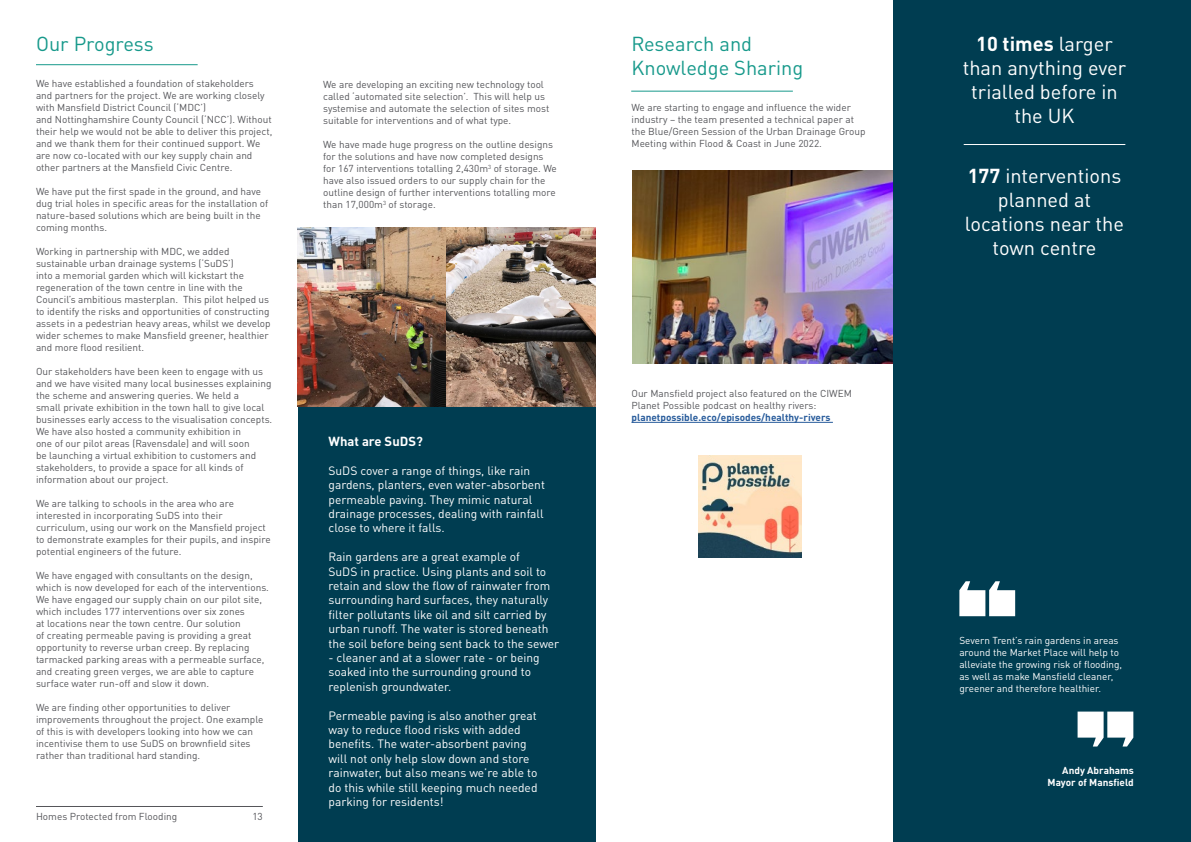
<style>
.page{position:relative;width:1191px;height:842px;background:#fff}
.page>*{position:absolute;margin:0;border:0;box-sizing:border-box;transform-origin:0 0}
.t1{font:20px/24px "DINOT";color:#fff;text-align:center}
.t2{font:20px/24px "DINOT";color:#17998b}
.t3{font:700 13px "DINOT";color:#fff}
.t4{font:12px/14.4px "DINOT";color:#fff}
.t5{font:10px/12px "DINOT";color:#55565a}
.t6{font:10px/12px "DINOT";color:#fff}
.t7{font:700 10px "DINOT";color:#275b9b}
.t8{font:700 10px/12px "DINOT";color:#fff;text-align:right}
.s1{font-weight:700}
</style>
<div class="page">
<div style="left:298px;top:405px;width:297px;height:437px;background:#003d51"></div>
<hr style="left:36px;top:64px;width:162px;height:1px;background:#17998b">
<img style="left:298px;top:228px;width:297px;height:179px">
<img style="left:632px;top:170px;width:261px;height:193px">
<div style="left:893px;top:0;width:298px;height:842px;background:#003d51"></div>
<hr style="left:963px;top:144px;width:162px;height:1px;background:#fff">
<svg style="left:959px;top:581px;width:56px;height:35px"></svg>
<svg style="left:1077px;top:711px;width:56px;height:35px"></svg>
<hr style="left:631px;top:91px;width:162px;height:1px;background:#17998b">
<hr style="left:631px;top:422px;width:202px;height:1px;background:#275b9b">
<img style="left:698px;top:455px;width:103px;height:102px">
<hr style="left:36px;top:806px;width:227px;height:1px;background:#55565a">
<h1 class="t2" style="left:36px;top:32px;width:119px">Our Progress</h1>
<p class="t5" style="left:36px;top:78px;width:238px">We have established a foundation of stakeholders and partners for the project. We are working closely with Mansfield District Council (‘MDC’)<br>and Nottinghamshire County Council (‘NCC’). Without their help we would not be able to deliver this project, and we thank them for their continued support. We are now co-located with our key supply chain and other partners at the Mansfield Civic Centre.</p>
<p class="t5" style="left:36px;top:186px;width:234px">We have put the first spade in the ground, and have dug trial holes in specific areas for the installation of nature-based solutions which are being built in the coming months.</p>
<p class="t5" style="left:36px;top:246px;width:236px">Working in partnership with MDC, we added sustainable urban drainage systems (‘SuDS’)<br>into a memorial garden which will kickstart the regeneration of the town centre in line with the Council’s ambitious masterplan. This pilot helped us to identify the risks and opportunities of constructing assets in a pedestrian heavy areas, whilst we develop wider schemes to make Mansfield greener, healthier and more flood resilient.</p>
<p class="t5" style="left:36px;top:366px;width:238px">Our stakeholders have been keen to engage with us and we have visited many local businesses explaining the scheme and answering queries. We held a<br>small private exhibition in the town hall to give local businesses early access to the visualisation concepts.<br>We have also hosted a community exhibition in<br>one of our pilot areas (Ravensdale) and will soon<br>be launching a virtual exhibition to customers and stakeholders, to provide a space for all kinds of information about our project.</p>
<p class="t5" style="left:36px;top:498px;width:236px">We are talking to schools in the area who are interested in incorporating SuDS into their curriculum, using our work on the Mansfield project to demonstrate examples for their pupils, and inspire potential engineers of the future.</p>
<p class="t5" style="left:36px;top:570px;width:234px">We have engaged with consultants on the design, which is now developed for each of the interventions.<br>We have engaged our supply chain on our pilot site, which includes 177 interventions over six zones<br>at locations near the town centre. Our solution<br>of creating permeable paving is providing a great opportunity to reverse urban creep. By replacing tarmacked parking areas with a permeable surface, and creating green verges, we are able to capture surface water run-off and slow it down.</p>
<p class="t5" style="left:36px;top:702px;width:229px">We are finding other opportunities to deliver improvements throughout the project. One example of this is with developers looking into how we can incentivise them to use SuDS on brownfield sites rather than traditional hard standing.</p>
<p class="t5" style="left:36px;top:810px;width:143px">Homes Protected from Flooding</p>
<p class="t5" style="left:252px;top:810px;width:12px">13</p>
<p class="t5" style="left:323px;top:78px;width:228px">We are developing an exciting new technology tool called ‘automated site selection’. This will help us systemise and automate the selection of sites most suitable for interventions and of what type.</p>
<p class="t5" style="left:323px;top:138px;width:235px">We have made huge progress on the outline designs for the solutions and have now completed designs for 167 interventions totalling 2,430m<sup>3</sup> of storage. We have also issued orders to our supply chain for the outline design of further interventions totalling more than 17,000m<sup>3</sup> of storage.</p>
<h2 class="t3" style="left:328px;top:433px;width:96px">What are SuDS?</h2>
<p class="t4" style="left:328px;top:463px;width:218px">SuDS cover a range of things, like rain gardens, planters, even water-absorbent permeable paving. They mimic natural drainage processes, dealing with rainfall close to where it falls.</p>
<p class="t4" style="left:328px;top:549px;width:232px">Rain gardens are a great example of<br>SuDS in practice. Using plants and soil to retain and slow the flow of rainwater from surrounding hard surfaces, they naturally filter pollutants like oil and silt carried by urban runoff. The water is stored beneath the soil before being sent back to the sewer</p>
<p class="t4" style="left:328px;top:650px;width:213px">- cleaner and at a slower rate - or being soaked into the surrounding ground to replenish groundwater.</p>
<p class="t4" style="left:328px;top:708px;width:210px">Permeable paving is also another great way to reduce flood risks with added benefits. The water-absorbent paving will not only help slow down and store rainwater, but also means we’re able to do this while still keeping much needed parking for residents!</p>
<h1 class="t2" style="left:631px;top:32px;width:173px">Research and<br>Knowledge Sharing</h1>
<p class="t5" style="left:631px;top:102px;width:235px">We are starting to engage and influence the wider industry – the team presented a technical paper at the Blue/Green Session of the Urban Drainage Group Meeting within Flood &amp; Coast in June 2022.</p>
<p class="t5" style="left:631px;top:387px;width:222px">Our Mansfield project also featured on the CIWEM<br>Planet Possible podcast on healthy rivers:</p>
<p class="t7" style="left:631px;top:411px;width:201px">planetpossible.eco/episodes/healthy-rivers</p>
<h1 class="t1" style="left:962px;top:32px;width:165px"><span class="s1">10 times</span> larger than anything ever trialled before in the UK</h1>
<h1 class="t1" style="left:965px;top:164px;width:161px"><span class="s1">177</span> interventions planned at locations near the town centre</h1>
<p class="t6" style="left:959px;top:634px;width:164px">Severn Trent’s rain gardens in areas around the Market Place will help to alleviate the growing risk of flooding, as well as make Mansfield cleaner, greener and therefore healthier.</p>
<p class="t8" style="left:1047px;top:764px;width:88px">Andy Abrahams<br>Mayor of Mansfield</p>
</div>
